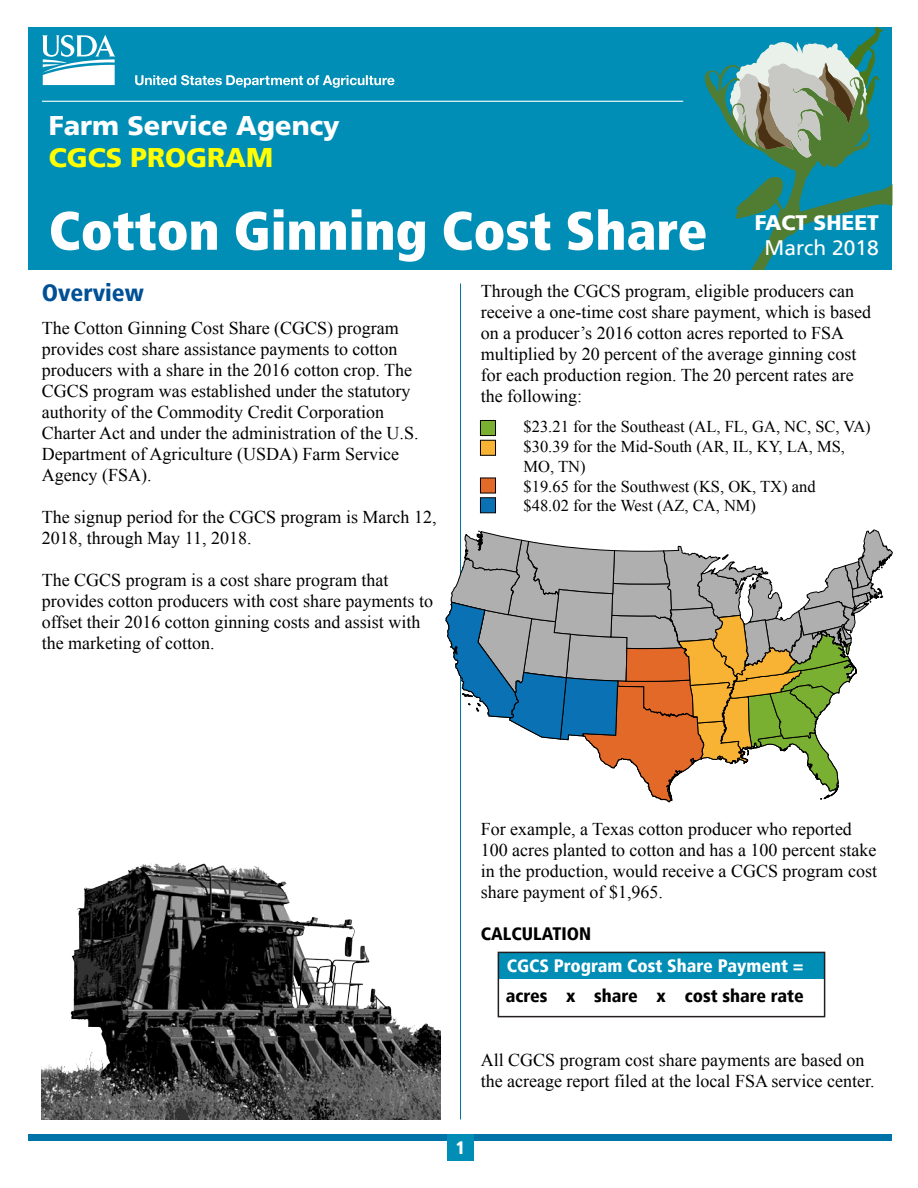
<style>
.page{position:relative;width:918px;height:1188px;background:#fff}
.page>*{position:absolute;margin:0;border:0;box-sizing:border-box;transform-origin:0 0}
.t1{font:900 condensed 54px "Frutiger LT";color:#fff}
.t2{font:900 27px "Frutiger LT";color:#fff}
.t3{font:900 27px "Frutiger LT";color:#ff0}
.t4{font:900 condensed 24px "Frutiger LT";color:#005096}
.t5{font:900 21px "Frutiger LT";color:#fff}
.t6{font:21px "Frutiger LT";color:#fff}
.t7{font:18px/21px "Times New Roman";color:#000}
.t8{font:900 condensed 18px "Frutiger LT";color:#000}
.t9{font:900 condensed 18px "Frutiger LT";color:#fff}
.t10{font:16.5px/19.8px "Times New Roman";color:#000}
</style>
<div class="page">
<div style="left:28px;top:27px;width:864px;height:243px;background:#008eb6"></div>
<svg style="left:42px;top:35px;width:74px;height:50px"></svg>
<svg style="left:135px;top:75px;width:259px;height:13px"></svg>
<hr style="left:42px;top:101px;width:641px;height:1px;background:#fff">
<div style="left:28px;top:1134px;width:864px;height:7px;background:#0073a8"></div>
<div style="left:447px;top:1134px;width:27px;height:27px;background:#008eb6"></div>
<svg style="left:704px;top:27px;width:188px;height:243px"></svg>
<div style="left:480px;top:420px;width:16px;height:16px;background:#7ab031;border:1px solid #000"></div>
<div style="left:480px;top:440px;width:16px;height:16px;background:#f8b334;border:1px solid #000"></div>
<div style="left:480px;top:478px;width:16px;height:15px;background:#e36929;border:1px solid #000"></div>
<div style="left:480px;top:498px;width:16px;height:15px;background:#0a71b4;border:1px solid #000"></div>
<div style="left:498px;top:952px;width:326px;height:27px;background:#008eb6"></div>
<div style="left:498px;top:952px;width:327px;height:65px;border:2px solid #231f20"></div>
<hr style="left:460px;top:284px;width:1px;height:835px;background:#0073a8">
<svg style="left:446px;top:530px;width:446px;height:272px"></svg>
<img style="left:41px;top:863px;width:399px;height:257px">
<h2 class="t2" style="left:49px;top:109px;width:293px">Farm Service Agency</h2>
<h2 class="t3" style="left:49px;top:142px;width:226px">CGCS PROGRAM</h2>
<h1 class="t1" style="left:49px;top:198px;width:660px">Cotton Ginning Cost Share</h1>
<p class="t5" style="left:755px;top:209px;width:126px">FACT SHEET</p>
<p class="t6" style="left:765px;top:235px;width:116px">March 2018</p>
<p class="t7" style="left:481px;top:280px;width:392px">Through the CGCS program, eligible producers can receive a one-time cost share payment, which is based on a producer’s 2016 cotton acres reported to FSA multiplied by 20 percent of the average ginning cost for each production region. The 20 percent rates are the following:</p>
<p class="t10" style="left:524px;top:416px;width:349px">$23.21 for the Southeast (AL, FL, GA, NC, SC, VA) $30.39 for the Mid-South (AR, IL, KY, LA, MS, MO, TN)<br>$19.65 for the Southwest (KS, OK, TX) and<br>$48.02 for the West (AZ, CA, NM)</p>
<h3 class="t4" style="left:42px;top:278px;width:104px">Overview</h3>
<p class="t7" style="left:42px;top:317px;width:378px">The Cotton Ginning Cost Share (CGCS) program provides cost share assistance payments to cotton producers with a share in the 2016 cotton crop. The CGCS program was established under the statutory authority of the Commodity Credit Corporation Charter Act and under the administration of the U.S.<br>Department of Agriculture (USDA) Farm Service Agency (FSA).</p>
<p class="t7" style="left:42px;top:506px;width:396px">The signup period for the CGCS program is March 12,<br>2018, through May 11, 2018.</p>
<p class="t7" style="left:42px;top:569px;width:393px">The CGCS program is a cost share program that provides cotton producers with cost share payments to offset their 2016 cotton ginning costs and assist with the marketing of cotton.</p>
<p class="t7" style="left:481px;top:819px;width:398px">For example, a Texas cotton producer who reported 100 acres planted to cotton and has a 100 percent stake in the production, would receive a CGCS program cost share payment of $1,965.</p>
<p class="t8" style="left:481px;top:922px;width:112px">CALCULATION</p>
<p class="t9" style="left:507px;top:955px;width:298px">CGCS Program Cost Share Payment =</p>
<p class="t8" style="left:506px;top:985px;width:299px">acres x share x cost share rate</p>
<p class="t7" style="left:481px;top:1050px;width:395px">All CGCS program cost share payments are based on the acreage report filed at the local FSA service center.</p>
<p class="t9" style="left:456px;top:1137px;width:11px">1</p>
</div>
